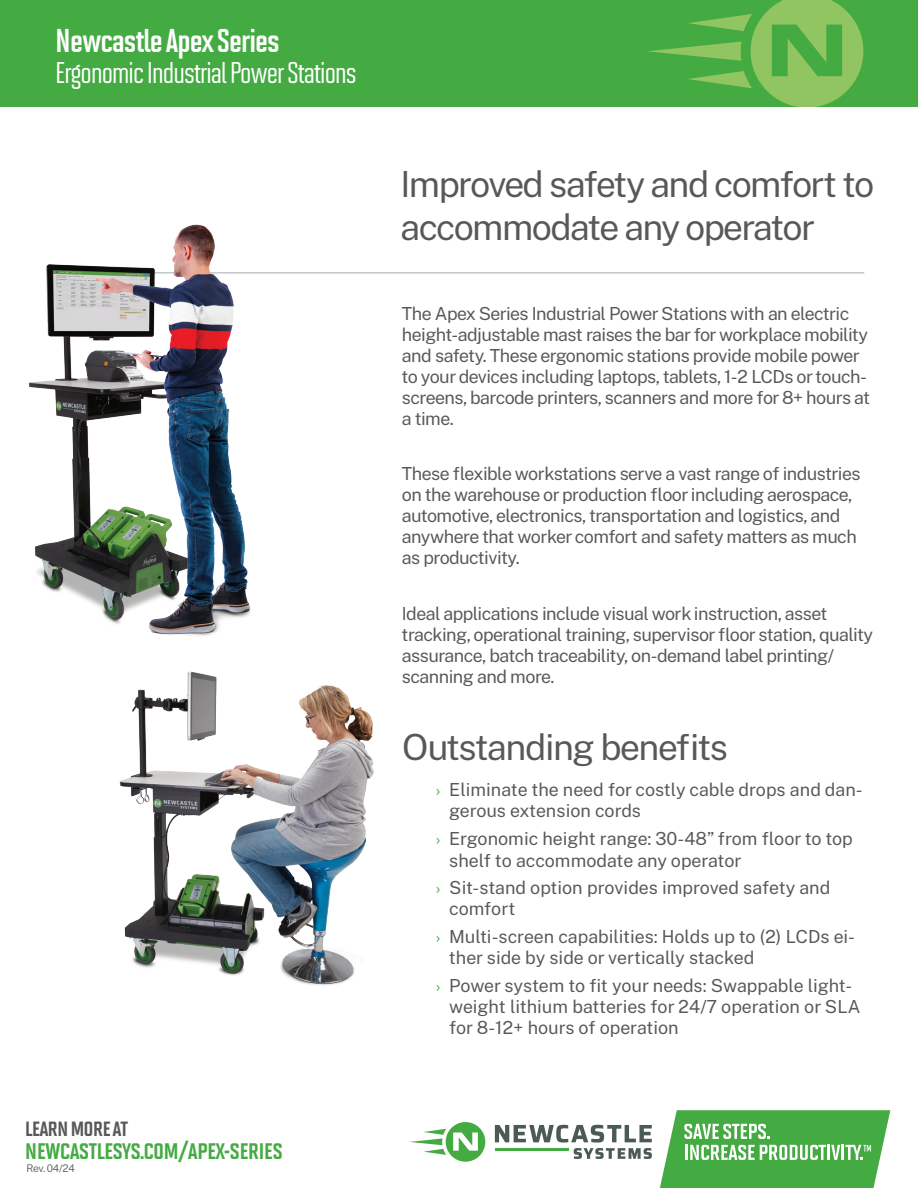
<style>
.page{position:relative;width:918px;height:1188px;background:#fff}
.page>*{position:absolute;margin:0;border:0;box-sizing:border-box;transform-origin:0 0}
.Gray_Titles{font:36px/43.2px "Public Sans";letter-spacing:-.045em;color:#57585a}
.t1{font:700 33px "Solano Gothic MVB";letter-spacing:-.03em;color:#fff}
.t2{font:500 30px "Solano Gothic MVB";letter-spacing:-.03em;color:#fff}
.t3{font:26.25px "Solano Gothic MVB Bd SC";letter-spacing:-.03em;color:#44aa42}
.t4{font:24px "Solano Gothic MVB Bd SC";letter-spacing:-.04em;color:#57585a}
.Body{font:18px/21px "Public Sans";letter-spacing:-.03em;color:#57585a}
.Body-2{font:18px/21px "Public Sans";color:#57585a}
.Body-3{font:18px/21px "Public Sans";letter-spacing:-.005em;color:#57585a}
.Web_Address{font:300 10.5px "Public Sans";letter-spacing:-.03em;color:#57585a}
.s1{font-family:"Source Sans Pro";font-size:16.5px;color:#44aa42}
</style>
<div class="page">
<div style="left:0;top:0;width:918px;height:106px;background:#44aa42"></div>
<svg style="left:648px;top:0;width:215px;height:106px"></svg>
<svg style="left:410px;top:1122px;width:75px;height:40px"></svg>
<svg style="left:495px;top:1110px;width:395px;height:78px"></svg>
<hr style="left:54px;top:273px;width:810px;height:1px;background:#a8a9ad">
<img style="left:119px;top:671px;width:255px;height:314px">
<img style="left:28px;top:224px;width:226px;height:412px">
<h2 class="t1" style="left:55px;top:23px;width:226px">Newcastle Apex Series</h2>
<h3 class="t2" style="left:55px;top:56px;width:303px">Ergonomic Industrial Power Stations</h3>
<h3 class="t4" style="left:25px;top:1114px;width:105px">LEARN MORE AT</h3>
<h3 class="t3" style="left:25px;top:1136px;width:259px">NEWCASTLESYS.COM/APEX-SERIES</h3>
<p class="Web_Address" style="left:27px;top:1161px;width:50px">Rev. 04/24</p>
<p class="Gray_Titles" style="left:401px;top:161px;width:475px">Improved safety and comfort to accommodate any operator</p>
<p class="Body" style="left:402px;top:302px;width:470px">The Apex Series Industrial Power Stations with an electric height-adjustable mast raises the bar for workplace mobility and safety. These ergonomic stations provide mobile power to your devices including laptops, tablets, 1-2 LCDs or touch&shy;screens, barcode printers, scanners and more for 8+ hours at a time.</p>
<p class="Body" style="left:402px;top:462px;width:460px">These flexible workstations serve a vast range of industries on the warehouse or production floor including aerospace, automotive, electronics, transportation and logistics, and anywhere that worker comfort and safety matters as much as productivity.</p>
<p class="Body" style="left:402px;top:602px;width:473px">Ideal applications include visual work instruction, asset tracking, operational training, supervisor floor station, quality assurance, batch traceability, on-demand label printing/ scanning and more.</p>
<p class="Gray_Titles" style="left:402px;top:724px;width:328px">Outstanding benefits</p>
<p class="Body-2" style="left:449px;top:778px;width:415px;text-indent:-14px"><span class="s1">›</span> Eliminate the need for costly cable drops and dan&shy;gerous extension cords</p>
<p class="Body-3" style="left:449px;top:827px;width:405px;line-height:21.6px;text-indent:-14px"><span class="s1">›</span> Ergonomic height range: 30-48” from floor to top shelf to accommodate any operator</p>
<p class="Body-2" style="left:449px;top:877px;width:383px;text-indent:-14px"><span class="s1">›</span> Sit-stand option provides improved safety and comfort</p>
<p class="Body-2" style="left:449px;top:925px;width:407px;text-indent:-14px"><span class="s1">›</span> Multi-screen capabilities: Holds up to (2) LCDs ei&shy;ther side by side or vertically stacked</p>
<p class="Body-3" style="left:449px;top:974px;width:413px;text-indent:-14px"><span class="s1">›</span> Power system to fit your needs: Swappable light&shy;weight lithium batteries for 24/7 operation or SLA for 8-12+ hours of operation</p>
</div>
